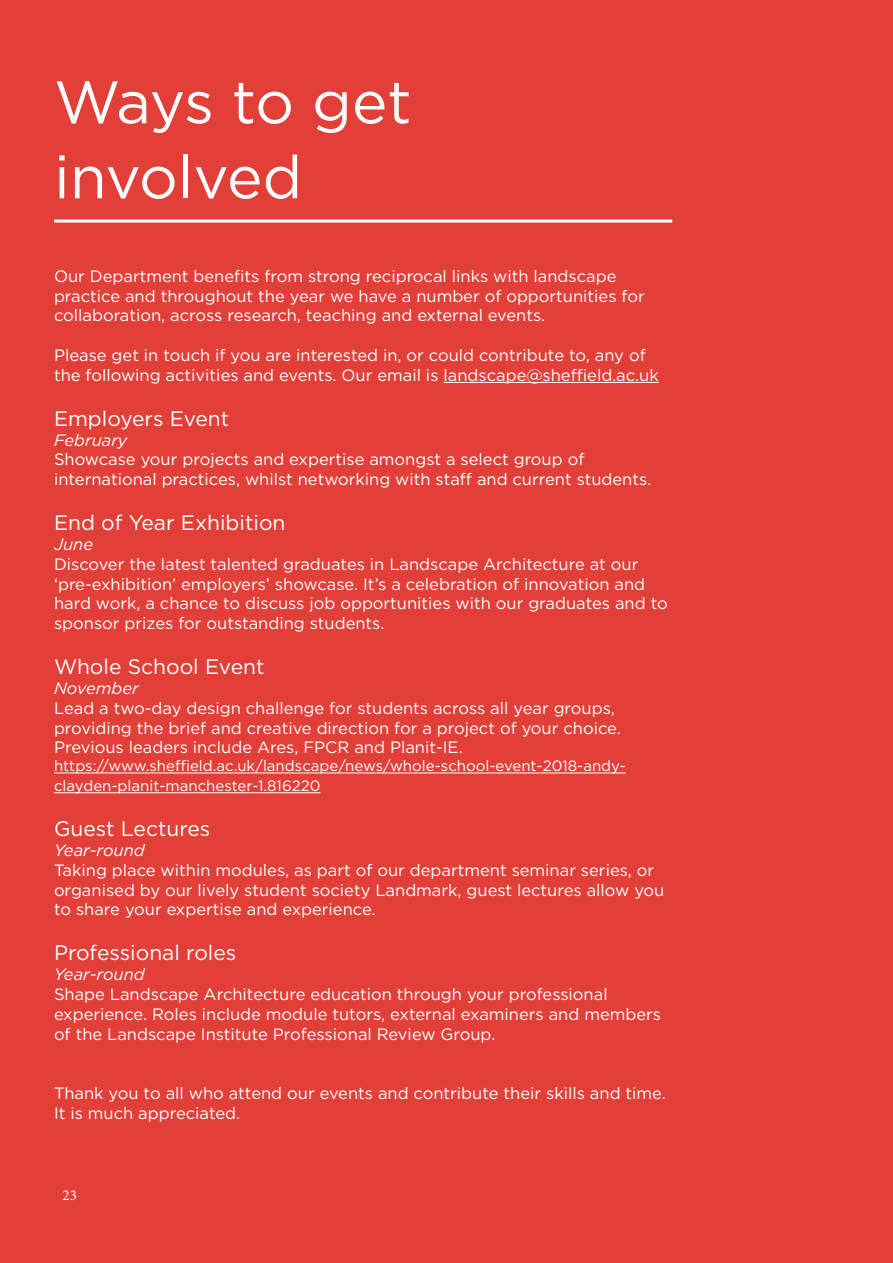
<style>
.page{position:relative;width:893px;height:1263px;background:#e33f39}
.page>*{position:absolute;margin:0;border:0;box-sizing:border-box;transform-origin:0 0}
.t1{font:60px/75px "Gotham";letter-spacing:-.015em;color:#fff}
.t2{font:21px "Gotham";color:#fff}
.t3{font:16.5px/19.8px "Gotham";color:#fff}
.t4{font:italic 16.5px "Gotham";color:#fff}
.t5{font:15px/19.8px "Gotham";color:#fff}
.t6{font:15px "Minion Pro";color:#fff}
</style>
<div class="page">
<hr style="left:443px;top:382px;width:216px;height:1px;background:#fff">
<hr style="left:54px;top:772px;width:572px;height:1px;background:#fff">
<hr style="left:54px;top:792px;width:266px;height:1px;background:#fff">
<hr style="left:54px;top:220px;width:618px;height:3px;background:#fff">
<h1 class="t1" style="left:54px;top:63px;width:359px">Ways to get involved</h1>
<p class="t3" style="left:54px;top:266px;width:592px">Our Department benefits from strong reciprocal links with landscape practice and throughout the year we have a number of opportunities for collaboration, across research, teaching and external events.</p>
<p class="t3" style="left:54px;top:345px;width:606px">Please get in touch if you are interested in, or could contribute to, any of the following activities and events. Our email is landscape@sheffield.ac.uk</p>
<p class="t2" style="left:54px;top:405px;width:177px">Employers Event</p>
<p class="t4" style="left:54px;top:429px;width:75px">February</p>
<p class="t3" style="left:54px;top:449px;width:599px">Showcase your projects and expertise amongst a select group of international practices, whilst networking with staff and current students.</p>
<p class="t2" style="left:54px;top:509px;width:233px">End of Year Exhibition</p>
<p class="t4" style="left:54px;top:534px;width:41px">June</p>
<p class="t3" style="left:54px;top:554px;width:615px">Discover the latest talented graduates in Landscape Architecture at our ‘pre-exhibition’ employers’ showcase. It’s a celebration of innovation and hard work, a chance to discuss job opportunities with our graduates and to sponsor prizes for outstanding students.</p>
<p class="t2" style="left:54px;top:653px;width:212px">Whole School Event</p>
<p class="t4" style="left:54px;top:678px;width:86px">November</p>
<p class="t3" style="left:54px;top:698px;width:568px">Lead a two-day design challenge for students across all year groups, providing the brief and creative direction for a project of your choice.<br>Previous leaders include Ares, FPCR and Planit-IE.</p>
<p class="t5" style="left:54px;top:756px;width:573px">https://www.sheffield.ac.uk/landscape/news/whole-school-event-2018-andy&shy;clayden-planit-manchester-1.816220</p>
<p class="t2" style="left:54px;top:815px;width:158px">Guest Lectures</p>
<p class="t4" style="left:54px;top:840px;width:92px">Year-round</p>
<p class="t3" style="left:54px;top:860px;width:612px">Taking place within modules, as part of our department seminar series, or organised by our lively student society Landmark, guest lectures allow you to share your expertise and experience.</p>
<p class="t2" style="left:54px;top:939px;width:184px">Professional roles</p>
<p class="t4" style="left:54px;top:964px;width:92px">Year-round</p>
<p class="t3" style="left:54px;top:984px;width:608px">Shape Landscape Architecture education through your professional experience. Roles include module tutors, external examiners and members of the Landscape Institute Professional Review Group.</p>
<p class="t3" style="left:54px;top:1083px;width:613px">Thank you to all who attend our events and contribute their skills and time.<br>It is much appreciated.</p>
<p class="t6" style="left:63px;top:1185px;width:16px">23</p>
</div>
